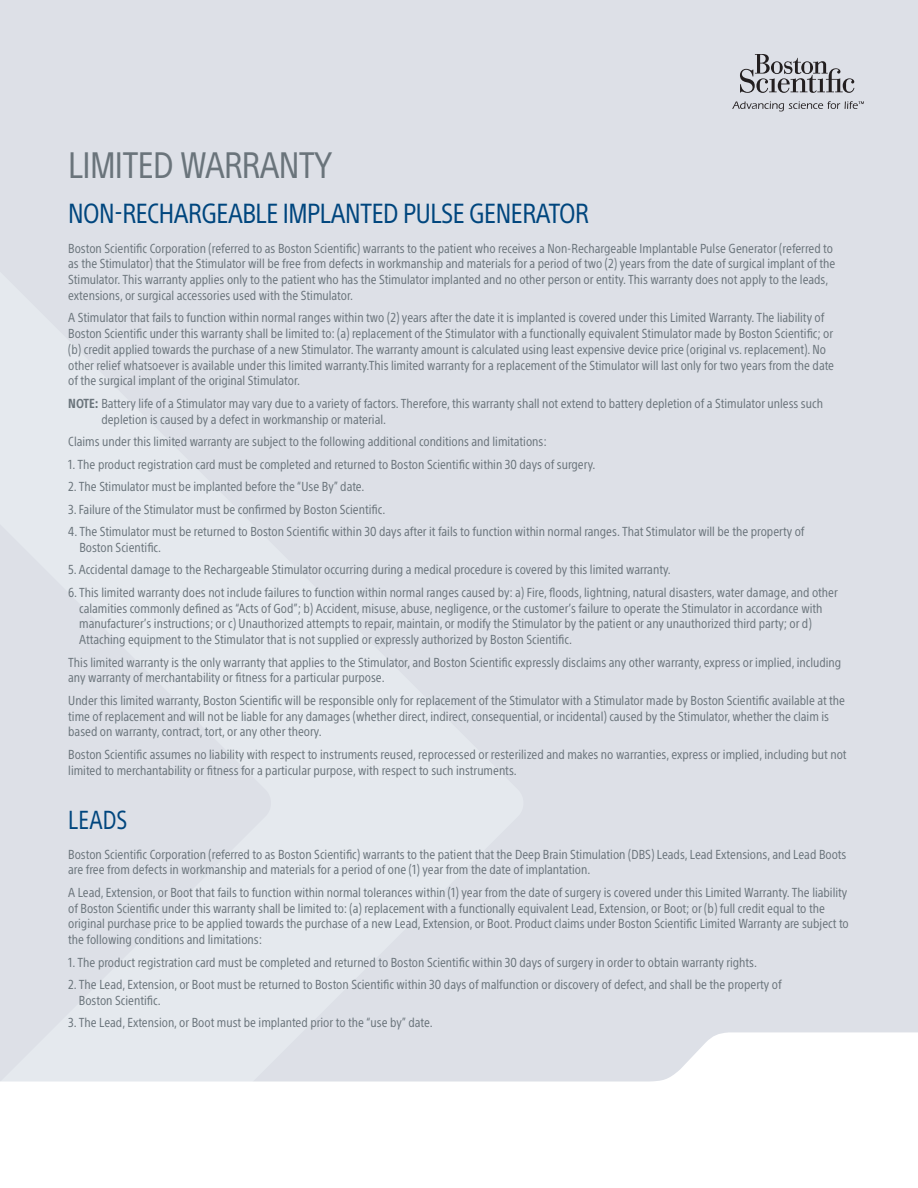
<style>
.page{position:relative;width:918px;height:1188px;background:#dde0e7}
.page>*{position:absolute;margin:0;border:0;box-sizing:border-box;transform-origin:0 0}
.t1{font:condensed 36px "SST";letter-spacing:-.02em;color:#6a747b}
.t2{font:condensed 27px "SST";letter-spacing:-.02em;color:#00467e}
.t3{font:condensed 25.5px "SST";color:#00467e;scale:.95 1}
.t4{font:condensed 12.75px/15.8px "SST";color:#6a747b}
.s1{font-weight:700}
</style>
<div class="page">
<svg style="left:0;top:1032px;width:918px;height:156px;fill:#fff"></svg>
<svg style="left:740px;top:54px;width:114px;height:39px"></svg>
<svg style="left:732px;top:101px;width:132px;height:10px"></svg>
<h1 class="t1" style="left:68px;top:143px;width:266px">LIMITED WARRANTY</h1>
<h2 class="t2" style="left:68px;top:198px;width:522px">NON-RECHARGEABLE IMPLANTED PULSE GENERATOR</h2>
<p class="t4" style="left:68px;top:240px;width:769px">Boston Scientific Corporation (referred to as Boston Scientific) warrants to the patient who receives a Non-Rechargeable Implantable Pulse Generator (referred to as the Stimulator) that the Stimulator will be free from defects in workmanship and materials for a period of two (2) years from the date of surgical implant of the Stimulator. This warranty applies only to the patient who has the Stimulator implanted and no other person or entity. This warranty does not apply to the leads, extensions, or surgical accessories used with the Stimulator.</p>
<p class="t4" style="left:68px;top:310px;width:767px">A Stimulator that fails to function within normal ranges within two (2) years after the date it is implanted is covered under this Limited Warranty. The liability of Boston Scientific under this warranty shall be limited to: (a) replacement of the Stimulator with a functionally equivalent Stimulator made by Boston Scientific; or (b) credit applied towards the purchase of a new Stimulator. The warranty amount is calculated using least expensive device price (original vs. replacement). No other relief whatsoever is available under this limited warranty.This limited warranty for a replacement of the Stimulator will last only for two years from the date of the surgical implant of the original Stimulator.</p>
<p class="t4" style="left:101px;top:395px;width:723px;text-indent:-33px"><span class="s1">NOTE:</span> Battery life of a Stimulator may vary due to a variety of factors. Therefore, this warranty shall not extend to battery depletion of a Stimulator unless such depletion is caused by a defect in workmanship or material.</p>
<p class="t4" style="left:68px;top:434px;width:480px">Claims under this limited warranty are subject to the following additional conditions and limitations:</p>
<p class="t4" style="left:68px;top:456px;width:529px">1. The product registration card must be completed and returned to Boston Scientific within 30 days of surgery.</p>
<p class="t4" style="left:68px;top:479px;width:298px">2. The Stimulator must be implanted before the “Use By” date.</p>
<p class="t4" style="left:68px;top:501px;width:319px">3. Failure of the Stimulator must be confirmed by Boston Scientific.</p>
<p class="t4" style="left:79px;top:524px;width:727px;text-indent:-11px">4. The Stimulator must be returned to Boston Scientific within 30 days after it fails to function within normal ranges. That Stimulator will be the property of<br>Boston Scientific.</p>
<p class="t4" style="left:68px;top:562px;width:604px">5. Accidental damage to the Rechargeable Stimulator occurring during a medical procedure is covered by this limited warranty.</p>
<p class="t4" style="left:79px;top:584px;width:760px;text-indent:-11px">6. This limited warranty does not include failures to function within normal ranges caused by: a) Fire, floods, lightning, natural disasters, water damage, and other calamities commonly defined as “Acts of God”; b) Accident, misuse, abuse, negligence, or the customer’s failure to operate the Stimulator in accordance with manufacturer’s instructions; or c) Unauthorized attempts to repair, maintain, or modify the Stimulator by the patient or any unauthorized third party; or d)<br>Attaching equipment to the Stimulator that is not supplied or expressly authorized by Boston Scientific.</p>
<p class="t4" style="left:68px;top:654px;width:775px">This limited warranty is the only warranty that applies to the Stimulator, and Boston Scientific expressly disclaims any other warranty, express or implied, including any warranty of merchantability or fitness for a particular purpose.</p>
<p class="t4" style="left:68px;top:692px;width:778px">Under this limited warranty, Boston Scientific will be responsible only for replacement of the Stimulator with a Stimulator made by Boston Scientific available at the time of replacement and will not be liable for any damages (whether direct, indirect, consequential, or incidental) caused by the Stimulator, whether the claim is based on warranty, contract, tort, or any other theory.</p>
<p class="t4" style="left:68px;top:746px;width:780px">Boston Scientific assumes no liability with respect to instruments reused, reprocessed or resterilized and makes no warranties, express or implied, including but not limited to merchantability or fitness for a particular purpose, with respect to such instruments.</p>
<h3 class="t3" style="left:68px;top:805px;width:64px">LEADS</h3>
<p class="t4" style="left:68px;top:846px;width:780px">Boston Scientific Corporation (referred to as Boston Scientific) warrants to the patient that the Deep Brain Stimulation (DBS) Leads, Lead Extensions, and Lead Boots are free from defects in workmanship and materials for a period of one (1) year from the date of implantation.</p>
<p class="t4" style="left:68px;top:884px;width:782px">A Lead, Extension, or Boot that fails to function within normal tolerances within (1) year from the date of surgery is covered under this Limited Warranty. The liability of Boston Scientific under this warranty shall be limited to: (a) replacement with a functionally equivalent Lead, Extension, or Boot; or (b) full credit equal to the original purchase price to be applied towards the purchase of a new Lead, Extension, or Boot. Product claims under Boston Scientific Limited Warranty are subject to the following conditions and limitations:</p>
<p class="t4" style="left:68px;top:954px;width:690px">1. The product registration card must be completed and returned to Boston Scientific within 30 days of surgery in order to obtain warranty rights.</p>
<p class="t4" style="left:79px;top:977px;width:704px;text-indent:-11px">2. The Lead, Extension, or Boot must be returned to Boston Scientific within 30 days of malfunction or discovery of defect, and shall be the property of<br>Boston Scientific.</p>
<p class="t4" style="left:68px;top:1015px;width:366px">3. The Lead, Extension, or Boot must be implanted prior to the “use by” date.</p>
</div>
